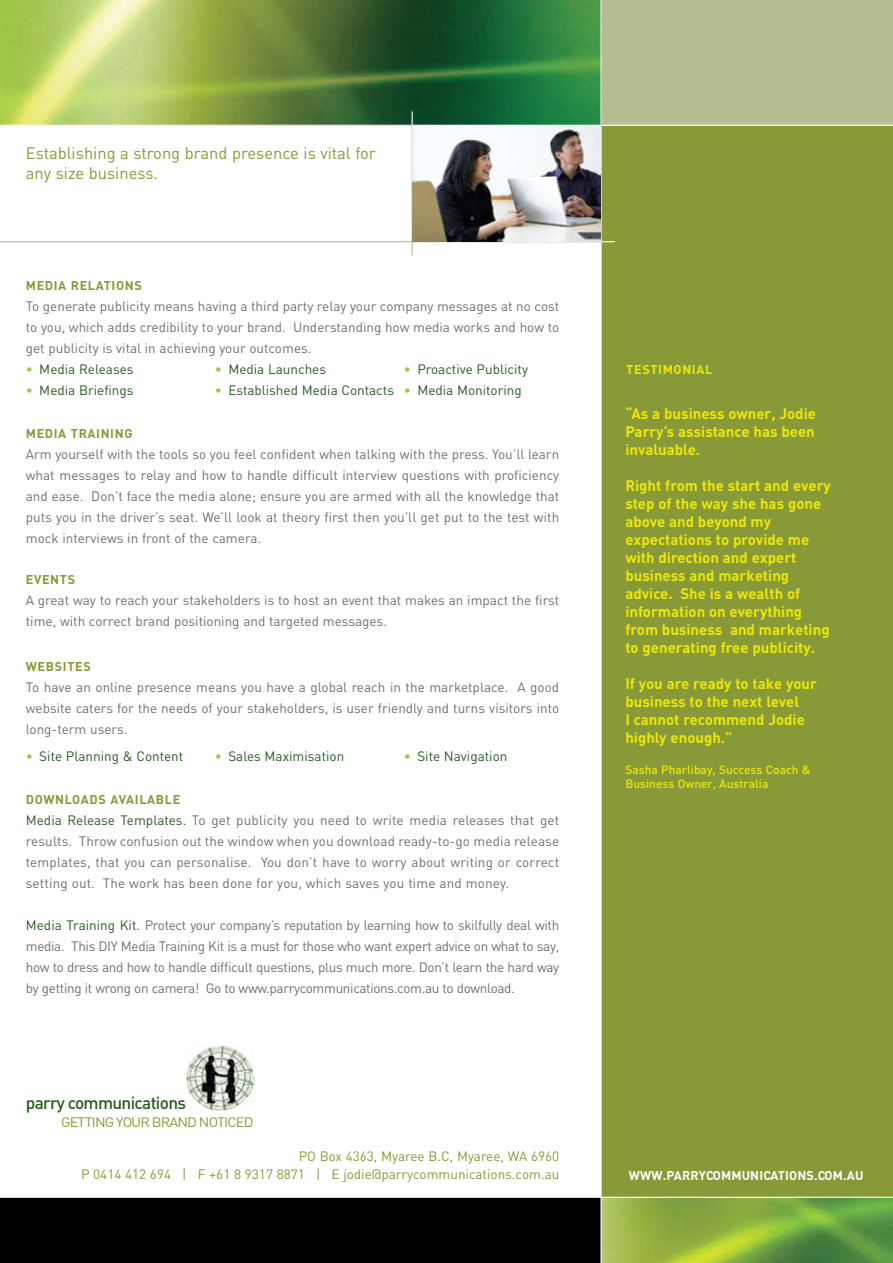
<style>
.page{position:relative;width:893px;height:1263px;background:#fff}
.page>*{position:absolute;margin:0;border:0;box-sizing:border-box;transform-origin:0 0}
.t1{font:500 17.25px "DIN";letter-spacing:-.04em;color:#295b22}
.t2{font:16.5px/19.5px "DIN";color:#879a37}
.t3{font:700 15px/18px "DIN";color:#ede80a}
.t4{font:13.5px/21px "DIN";color:#6d6f71;text-align:justify}
.t5{font:13.5px "DIN";color:#295b22}
.t6{font:13.5px/18px "DIN";color:#879a37;text-align:right}
.t7{font:13.5px "DIN";letter-spacing:-.06em;color:#879a37;scale:1.08 1}
.t8{font:700 12.6px "DIN";letter-spacing:.05em;color:#879a37}
.t9{font:700 12.6px "DIN";letter-spacing:.01em;color:#fff}
.t10{font:700 12.6px "DIN";letter-spacing:.05em;color:#ede80a}
.t11{font:500 12px/13.5px "DIN";color:#ede80a}
.s1{color:#b1bc4e}
.s2{color:#295b22}
</style>
<div class="page">
<div style="left:601px;top:125px;width:292px;height:1072px;background:#879a37"></div>
<img style="left:602px;top:1198px;width:291px;height:65px">
<div style="left:0;top:1198px;width:601px;height:65px;background:#000"></div>
<div style="left:601px;top:0;width:292px;height:125px;background:#b5bc92"></div>
<img style="left:0;top:0;width:600px;height:125px">
<hr style="left:600px;top:0;width:2px;height:1263px;background:#fff">
<hr style="left:0;top:125px;width:893px;height:1px;background:#fff">
<hr style="left:412px;top:125px;width:1px;height:130px;background:#b5bc92">
<svg style="left:602px;top:241px;width:13px;height:1px"></svg>
<hr style="left:0;top:241px;width:601px;height:1px;background:#b5bc92">
<img style="left:186px;top:1046px;width:68px;height:66px">
<img style="left:413px;top:126px;width:188px;height:115px">
<svg style="left:412px;top:111px;width:1px;height:14px"></svg>
<p class="t2" style="left:26px;top:143px;width:352px">Establishing a strong brand presence is vital for any size business.</p>
<p class="t8" style="left:26px;top:277px;width:118px">MEDIA RELATIONS</p>
<p class="t4" style="left:26px;top:295px;width:535px">To generate publicity means having a third party relay your company messages at no cost to you, which adds credibility to your brand. Understanding how media works and how to get publicity is vital in achieving your outcomes.</p>
<p class="t5" style="left:26px;top:360px;width:109px"><span class="s1">•</span> Media Releases</p>
<p class="t5" style="left:215px;top:360px;width:113px"><span class="s1">•</span> Media Launches</p>
<p class="t5" style="left:404px;top:360px;width:126px"><span class="s1">•</span> Proactive Publicity</p>
<p class="t5" style="left:26px;top:381px;width:109px"><span class="s1">•</span> Media Briefings</p>
<p class="t5" style="left:215px;top:381px;width:308px"><span class="s1">•</span> Established Media Contacts <span class="s1">•</span> Media Monitoring</p>
<p class="t8" style="left:26px;top:425px;width:108px">MEDIA TRAINING</p>
<p class="t4" style="left:26px;top:443px;width:535px">Arm yourself with the tools so you feel confident when talking with the press. You’ll learn what messages to relay and how to handle difficult interview questions with proficiency and ease. Don’t face the media alone; ensure you are armed with all the knowledge that puts you in the driver’s seat. We’ll look at theory first then you’ll get put to the test with mock interviews in front of the camera.</p>
<p class="t8" style="left:26px;top:571px;width:51px">EVENTS</p>
<p class="t4" style="left:26px;top:589px;width:535px">A great way to reach your stakeholders is to host an event that makes an impact the first time, with correct brand positioning and targeted messages.</p>
<p class="t8" style="left:26px;top:658px;width:67px">WEBSITES</p>
<p class="t4" style="left:26px;top:676px;width:535px">To have an online presence means you have a global reach in the marketplace. A good website caters for the needs of your stakeholders, is user friendly and turns visitors into long-term users.</p>
<p class="t5" style="left:26px;top:747px;width:159px"><span class="s1">•</span> Site Planning &amp; Content</p>
<p class="t5" style="left:215px;top:747px;width:131px"><span class="s1">•</span> Sales Maximisation</p>
<p class="t5" style="left:404px;top:747px;width:105px"><span class="s1">•</span> Site Navigation</p>
<p class="t8" style="left:26px;top:791px;width:156px">DOWNLOADS AVAILABLE</p>
<p class="t4" style="left:26px;top:809px;width:535px"><span class="s2">Media Release Templates.</span> To get publicity you need to write media releases that get results. Throw confusion out the window when you download ready-to-go media release templates, that you can personalise. You don’t have to worry about writing or correct setting out. The work has been done for you, which saves you time and money.</p>
<p class="t4" style="left:26px;top:914px;width:535px"><span class="s2">Media Training Kit.</span> Protect your company’s reputation by learning how to skilfully deal with media. This DIY Media Training Kit is a must for those who want expert advice on what to say, how to dress and how to handle difficult questions, plus much more. Don’t learn the hard way by getting it wrong on camera! Go to www.parrycommunications.com.au to download.</p>
<p class="t1" style="left:26px;top:1092px;width:162px">parry communications</p>
<p class="t7" style="left:61px;top:1113px;width:180px">GETTING YOUR BRAND NOTICED</p>
<p class="t6" style="left:81px;top:1147px;width:480px">PO Box 4363, Myaree B.C, Myaree, WA 6960<br>P 0414 412 694 | F +61 8 9317 8871 | E jodie@parrycommunications.com.au</p>
<p class="t10" style="left:626px;top:361px;width:88px">TESTIMONIAL</p>
<p class="t3" style="left:625px;top:404px;width:192px;text-align:justify">“As a business owner, Jodie Parry’s assistance has been invaluable.</p>
<p class="t3" style="left:625px;top:476px;width:207px">Right from the start and every step of the way she has gone above and beyond my expectations to provide me with direction and expert business and marketing advice. She is a wealth of information on everything from business and marketing to generating free publicity.</p>
<p class="t3" style="left:625px;top:674px;width:193px">If you are ready to take your business to the next level<br>I cannot recommend Jodie highly enough.”</p>
<p class="t11" style="left:625px;top:763px;width:187px">Sasha Pharlibay, Success Coach &amp;<br>Business Owner, Australia</p>
<p class="t9" style="left:629px;top:1167px;width:236px">WWW.PARRYCOMMUNICATIONS.COM.AU</p>
</div>
